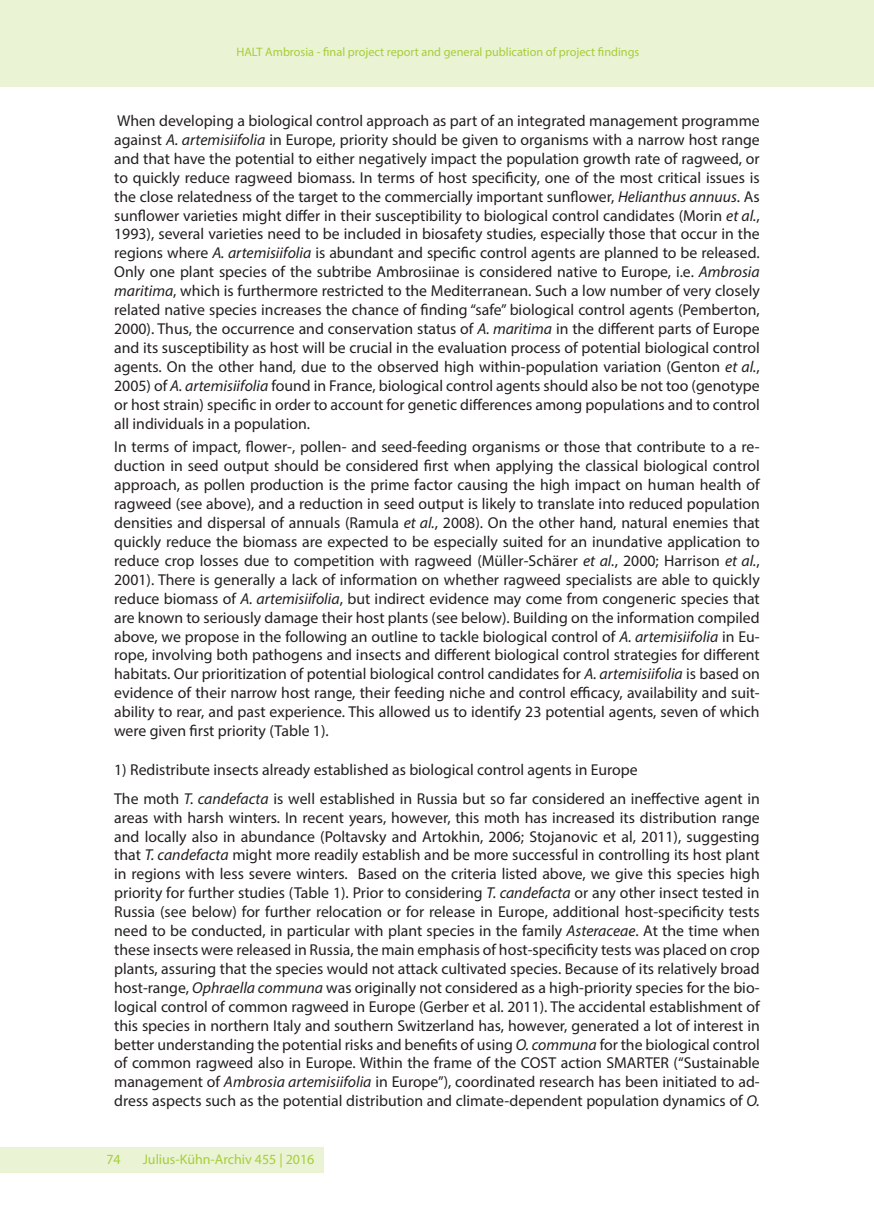
<style>
.page{position:relative;width:874px;height:1221px;background:#fff}
.page>*{position:absolute;margin:0;border:0;box-sizing:border-box;transform-origin:0 0}
.t1{font:15.75px/18.9px "Myriad Pro";color:#231f20;text-align:justify}
.t2{font:14px "Myriad Pro";color:#a6ce39}
.t3{font:12.25px "Myriad Pro";color:#a6ce39}
.s1{font-style:italic}
</style>
<div class="page">
<div style="left:0;top:0;width:857px;height:87px;background:#eaf3d4"></div>
<div style="left:858px;top:0;width:15px;height:87px;background:#eaf3d4"></div>
<div style="left:0;top:1147px;width:323px;height:25px;background:#eaf3d4"></div>
<p class="t3" style="left:236px;top:44px;width:404px">HALT Ambrosia - final project report and general publication of project findings</p>
<p class="t1" style="left:114px;top:111px;width:646px">When developing a biological control approach as part of an integrated management programme against <span class="s1">A. artemisiifolia</span> in Europe, priority should be given to organisms with a narrow host range and that have the potential to either negatively impact the population growth rate of ragweed, or to quickly reduce ragweed biomass. In terms of host specificity, one of the most critical issues is the close relatedness of the target to the commercially important sunflower, <span class="s1">Helianthus annuus</span>. As sunflower varieties might differ in their susceptibility to biological control candidates (Morin <span class="s1">et al.</span>, 1993), several varieties need to be included in biosafety studies, especially those that occur in the regions where <span class="s1">A. artemisiifolia</span> is abundant and specific control agents are planned to be released.<br>Only one plant species of the subtribe Ambrosiinae is considered native to Europe, i.e. <span class="s1">Ambrosia maritima</span>, which is furthermore restricted to the Mediterranean. Such a low number of very closely related native species increases the chance of finding “safe” biological control agents (Pemberton, 2000). Thus, the occurrence and conservation status of <span class="s1">A. maritima</span> in the different parts of Europe and its susceptibility as host will be crucial in the evaluation process of potential biological control agents. On the other hand, due to the observed high within-population variation (Genton <span class="s1">et al.</span>, 2005) of <span class="s1">A. artemisiifolia</span> found in France, biological control agents should also be not too (genotype or host strain) specific in order to account for genetic differences among populations and to control all individuals in a population.</p>
<p class="t1" style="left:114px;top:437px;width:646px">In terms of impact, flower-, pollen- and seed-feeding organisms or those that contribute to a re&shy;duction in seed output should be considered first when applying the classical biological control approach, as pollen production is the prime factor causing the high impact on human health of ragweed (see above), and a reduction in seed output is likely to translate into reduced population densities and dispersal of annuals (Ramula <span class="s1">et al.</span>, 2008). On the other hand, natural enemies that quickly reduce the biomass are expected to be especially suited for an inundative application to reduce crop losses due to competition with ragweed (Müller-Schärer <span class="s1">et al.</span>, 2000; Harrison <span class="s1">et al.</span>, 2001). There is generally a lack of information on whether ragweed specialists are able to quickly reduce biomass of <span class="s1">A. artemisiifolia</span>, but indirect evidence may come from congeneric species that are known to seriously damage their host plants (see below). Building on the information compiled above, we propose in the following an outline to tackle biological control of <span class="s1">A. artemisiifolia</span> in Eu&shy;rope, involving both pathogens and insects and different biological control strategies for different habitats. Our prioritization of potential biological control candidates for <span class="s1">A. artemisiifolia</span> is based on evidence of their narrow host range, their feeding niche and control efficacy, availability and suit&shy;ability to rear, and past experience. This allowed us to identify 23 potential agents, seven of which were given first priority (Table 1).</p>
<p class="t1" style="left:114px;top:754px;width:646px;line-height:28.9px">1) Redistribute insects already established as biological control agents in Europe<br>The moth <span class="s1">T. candefacta</span> is well established in Russia but so far considered an ineffective agent in</p>
<p class="t1" style="left:114px;top:807px;width:646px">areas with harsh winters. In recent years, however, this moth has increased its distribution range and locally also in abundance (Poltavsky and Artokhin, 2006; Stojanovic et al, 2011), suggesting that <span class="s1">T. candefacta</span> might more readily establish and be more successful in controlling its host plant in regions with less severe winters. Based on the criteria listed above, we give this species high priority for further studies (Table 1). Prior to considering <span class="s1">T. candefacta</span> or any other insect tested in Russia (see below) for further relocation or for release in Europe, additional host-specificity tests need to be conducted, in particular with plant species in the family <span class="s1">Asteraceae</span>. At the time when these insects were released in Russia, the main emphasis of host-specificity tests was placed on crop plants, assuring that the species would not attack cultivated species. Because of its relatively broad host-range, <span class="s1">Ophraella communa</span> was originally not considered as a high-priority species for the bio&shy;logical control of common ragweed in Europe (Gerber et al. 2011). The accidental establishment of this species in northern Italy and southern Switzerland has, however, generated a lot of interest in better understanding the potential risks and benefits of using <span class="s1">O. communa</span> for the biological control of common ragweed also in Europe. Within the frame of the COST action SMARTER (“Sustainable management of <span class="s1">Ambrosia artemisiifolia</span> in Europe”), coordinated research has been initiated to ad&shy;dress aspects such as the potential distribution and climate-dependent population dynamics of <span class="s1">O.</span></p>
<p class="t2" style="left:106px;top:1150px;width:16px">74</p>
<p class="t2" style="left:143px;top:1151px;width:173px">Julius-Kühn-Archiv 455 | 2016</p>
</div>
